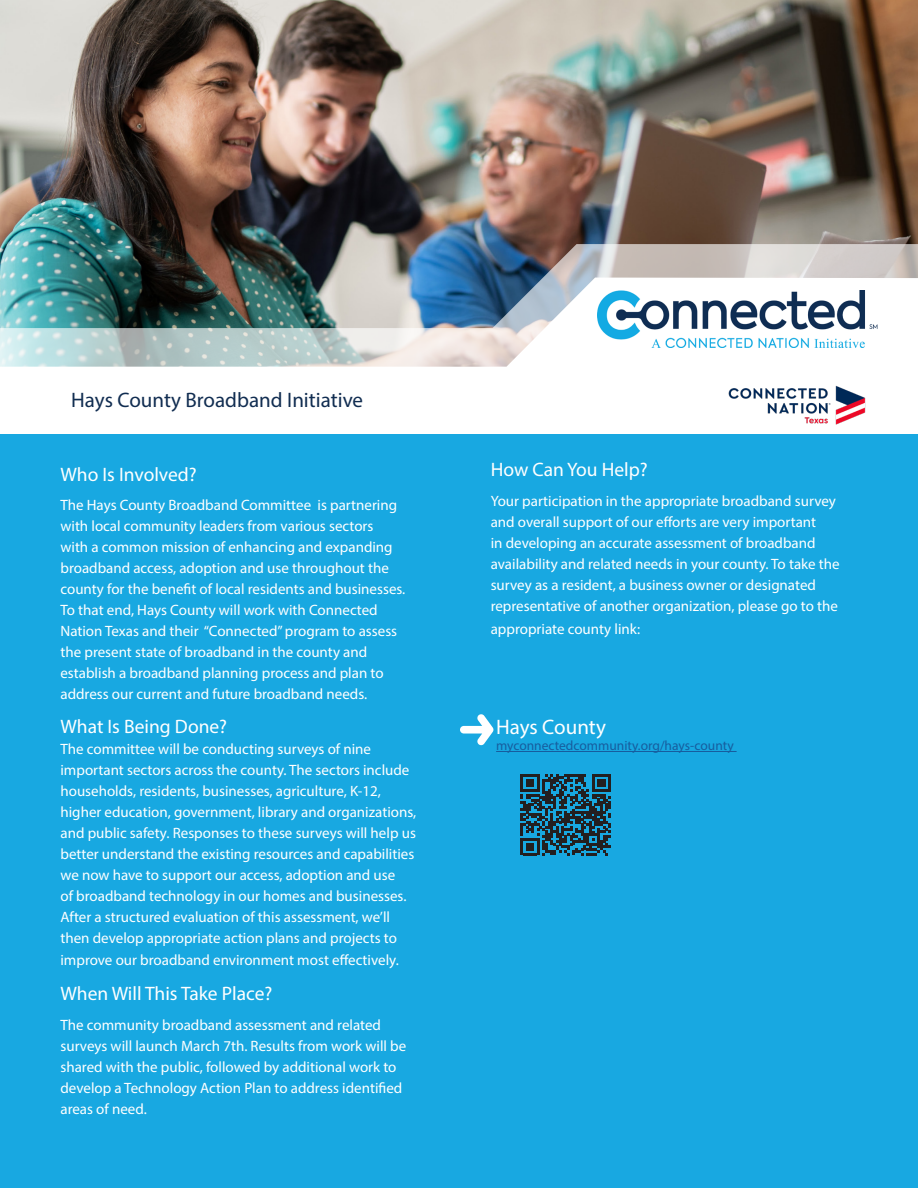
<style>
.page{position:relative;width:918px;height:1188px;background:#fff}
.page>*{position:absolute;margin:0;border:0;box-sizing:border-box;transform-origin:0 0}
.t1{font:21px "Myriad Pro";color:#112d51}
.t2{font:21px "Myriad Pro";color:#fff}
.t3{font:19.5px "Myriad Pro";color:#fff}
.t4{font:15px/21px "Myriad Pro";color:#fff}
.t5{font:13.5px "Myriad Pro";color:#175d9e}
</style>
<div class="page">
<div style="left:0;top:434px;width:918px;height:754px;background:#18a8e1"></div>
<img style="left:0;top:1px;width:918px;height:366px">
<hr style="left:496px;top:751px;width:241px;height:1px;background:#175d9e">
<img style="left:597px;top:290px;width:281px;height:57px">
<img style="left:728px;top:385px;width:138px;height:40px">
<svg style="left:460px;top:714px;width:33px;height:32px"></svg>
<svg style="left:520px;top:774px;width:91px;height:81px"></svg>
<p class="t1" style="left:71px;top:387px;width:293px">Hays County Broadband Initiative</p>
<p class="t3" style="left:60px;top:463px;width:138px">Who Is Involved?</p>
<p class="t4" style="left:60px;top:494px;width:346px">The Hays County Broadband Committee is partnering with local community leaders from various sectors<br>with a common mission of enhancing and expanding broadband access, adoption and use throughout the county for the benefit of local residents and businesses.<br>To that end, Hays County will work with Connected Nation Texas and their “Connected” program to assess the present state of broadband in the county and establish a broadband planning process and plan to address our current and future broadband needs.</p>
<p class="t3" style="left:60px;top:714px;width:168px">What Is Being Done?</p>
<p class="t4" style="left:60px;top:738px;width:357px">The committee will be conducting surveys of nine important sectors across the county. The sectors include households, residents, businesses, agriculture, K-12, higher education, government, library and organizations, and public safety. Responses to these surveys will help us better understand the existing resources and capabilities we now have to support our access, adoption and use<br>of broadband technology in our homes and businesses.<br>After a structured evaluation of this assessment, we’ll then develop appropriate action plans and projects to</p>
<p class="t4" style="left:60px;top:950px;width:340px">improve our broadband environment most effectively.</p>
<p class="t3" style="left:60px;top:981px;width:214px">When Will This Take Place?</p>
<p class="t4" style="left:60px;top:1014px;width:347px">The community broadband assessment and related surveys will launch March 7th. Results from work will be shared with the public, followed by additional work to develop a Technology Action Plan to address identified areas of need.</p>
<p class="t3" style="left:491px;top:458px;width:159px">How Can You Help?</p>
<p class="t4" style="left:491px;top:491px;width:351px">Your participation in the appropriate broadband survey and overall support of our efforts are very important<br>in developing an accurate assessment of broadband availability and related needs in your county. To take the survey as a resident, a business owner or designated representative of another organization, please go to the</p>
<p class="t4" style="left:491px;top:618px;width:151px">appropriate county link:</p>
<p class="t2" style="left:496px;top:714px;width:111px">Hays County</p>
<p class="t5" style="left:496px;top:737px;width:239px">myconnectedcommunity.org/hays-county</p>
</div>
